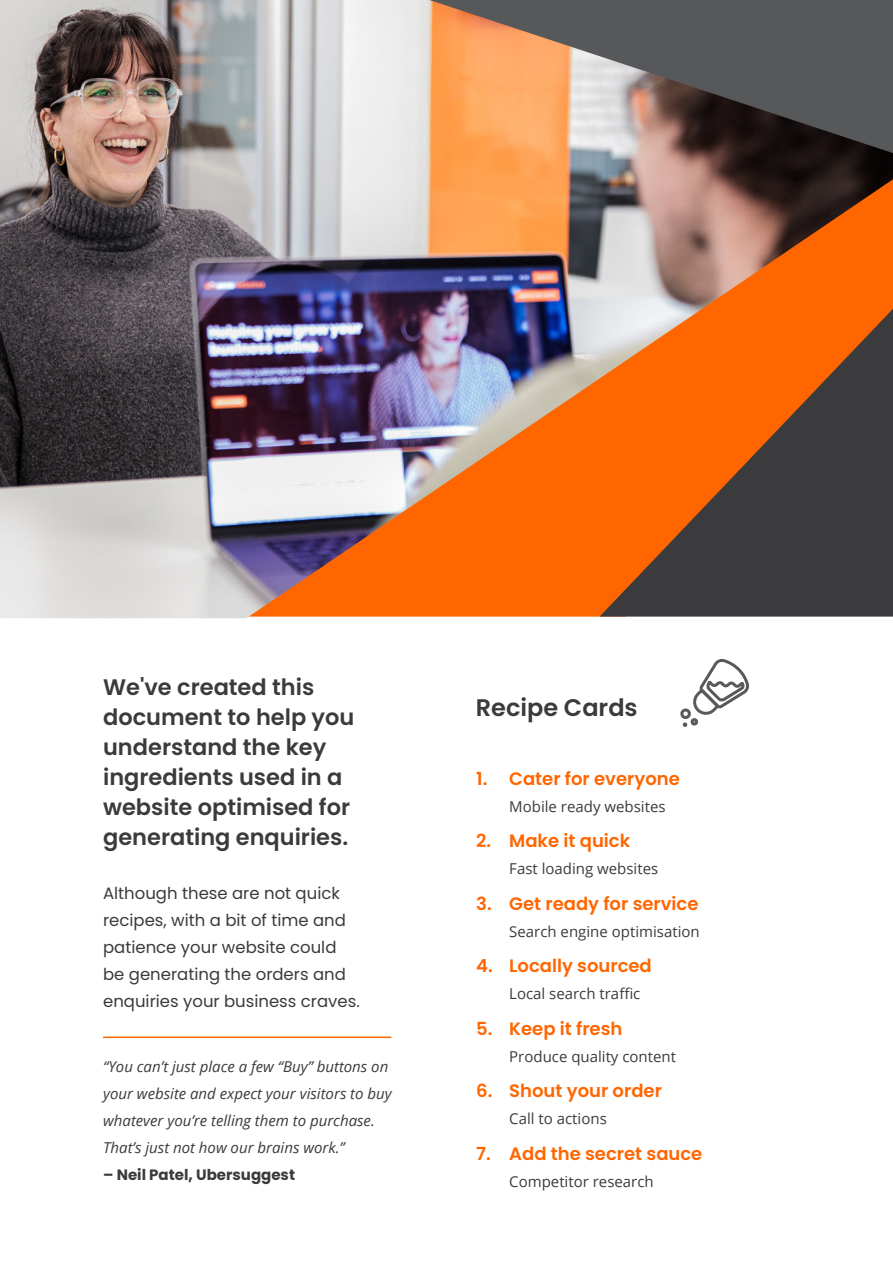
<style>
.page{position:relative;width:893px;height:1263px;background:#fff}
.page>*{position:absolute;margin:0;border:0;box-sizing:border-box;transform-origin:0 0}
.t1{font:600 24px "Poppins";color:#3b3b3d}
.t2{font:600 22.5px/30px "Poppins";color:#3b3b3d}
.t3{font:600 18px "Poppins";color:#f60}
.t4{font:16.5px/27px "Poppins";color:#3b3b3d}
.t5{font:italic 15px/27px "Open Sans";color:#3b3b3d}
.t6{font:15px "Open Sans";color:#3b3b3d}
.t7{font:700 15px "Poppins";color:#3b3b3d}
</style>
<div class="page">
<svg style="left:680px;top:659px;width:69px;height:68px"></svg>
<hr style="left:103px;top:1036px;width:288px;height:2px;background:#f60">
<img style="left:0;top:0;width:893px;height:618px">
<svg style="left:600px;top:309px;width:293px;height:308px;background:#9b5527"></svg>
<svg style="left:429px;top:0;width:464px;height:153px;background:#8b7260"></svg>
<p class="t2" style="left:103px;top:672px;width:253px">We've created this document to help you understand the key ingredients used in a website optimised for generating enquiries.</p>
<p class="t4" style="left:103px;top:879px;width:258px">Although these are not quick recipes, with a bit of time and patience your website could be generating the orders and enquiries your business craves.</p>
<p class="t5" style="left:103px;top:1053px;width:290px">“You can’t just place a few “Buy” buttons on your website and expect your visitors to buy whatever you’re telling them to purchase.<br>That’s just not how our brains work.”</p>
<p class="t7" style="left:103px;top:1166px;width:193px">– Neil Patel, Ubersuggest</p>
<p class="t1" style="left:476px;top:694px;width:163px">Recipe Cards</p>
<p class="t3" style="left:476px;top:768px;width:205px">1. Cater for everyone</p>
<p class="t6" style="left:509px;top:796px;width:158px">Mobile ready websites</p>
<p class="t3" style="left:476px;top:830px;width:156px">2. Make it quick</p>
<p class="t6" style="left:509px;top:858px;width:151px">Fast loading websites</p>
<p class="t3" style="left:476px;top:893px;width:224px">3. Get ready for service</p>
<p class="t6" style="left:509px;top:921px;width:192px">Search engine optimisation</p>
<p class="t3" style="left:476px;top:955px;width:177px">4. Locally sourced</p>
<p class="t6" style="left:509px;top:983px;width:133px">Local search traffic</p>
<p class="t3" style="left:476px;top:1018px;width:148px">5. Keep it fresh</p>
<p class="t6" style="left:509px;top:1046px;width:168px">Produce quality content</p>
<p class="t3" style="left:476px;top:1080px;width:187px">6. Shout your order</p>
<p class="t6" style="left:509px;top:1108px;width:99px">Call to actions</p>
<p class="t3" style="left:476px;top:1143px;width:228px">7. Add the secret sauce</p>
<p class="t6" style="left:509px;top:1171px;width:146px">Competitor research</p>
</div>
